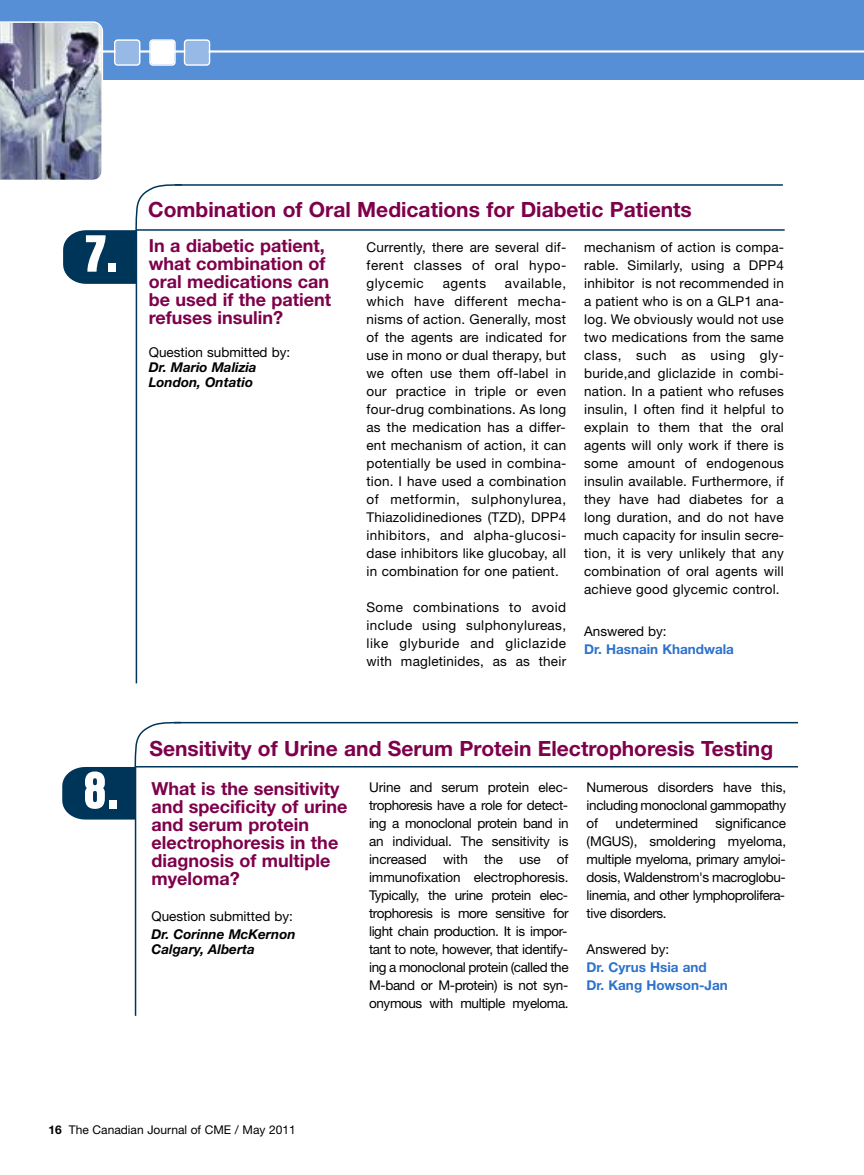
<style>
.page{position:relative;width:864px;height:1175px;background:#fff}
.page>*{position:absolute;margin:0;border:0;box-sizing:border-box;transform-origin:0 0}
.t1{font:700 condensed 54.45px "Aurora BT";color:#fff}
.t2{font:700 21px "Helvetica Neue";color:#7e004b}
.t3{font:700 18px/18px "Helvetica Neue";color:#7e004b}
.t4{font:13.5px/18px "Helvetica Neue";color:#000;text-align:justify}
.t5{font:italic 700 13.5px/15px "Helvetica Neue";color:#000}
.t6{font:700 13.5px/18px "Helvetica Neue";color:#2d72cc}
.t7{font:12px "Helvetica Neue";color:#000}
.s1{font-weight:700}
</style>
<div class="page">
<div style="left:0;top:0;width:864px;height:80px;background:#578fd6"></div>
<hr style="left:7px;top:50px;width:857px;height:3px;background:#fff">
<hr style="left:175px;top:184px;width:608px;height:2px;background:#00355a">
<hr style="left:136px;top:230px;width:1px;height:453px;background:#00355a">
<hr style="left:136px;top:229px;width:649px;height:2px;background:#00355a">
<svg style="left:0;top:21px;width:210px;height:263px"></svg>
<hr style="left:174px;top:722px;width:624px;height:1px;background:#00355a">
<hr style="left:135px;top:766px;width:1px;height:249px;background:#00355a">
<hr style="left:136px;top:766px;width:662px;height:1px;background:#00355a">
<svg style="left:62px;top:721px;width:120px;height:98px"></svg>
<h1 class="t1" style="left:86px;top:221px;width:33px">7.</h1>
<h2 class="t2" style="left:148px;top:202px;width:545px">Combination of Oral Medications for Diabetic Patients</h2>
<h3 class="t3" style="left:149px;top:238px;width:184px">In a diabetic patient, what combination of oral medications can be used if the patient refuses insulin?</h3>
<p class="t4" style="left:149px;top:345px;width:143px">Question submitted by:</p>
<p class="t5" style="left:149px;top:361px;width:109px">Dr. Mario Malizia<br>London, Ontatio</p>
<p class="t4" style="left:366px;top:240px;width:201px">Currently, there are several dif&shy;ferent classes of oral hypo&shy;glycemic</p>
<p class="t4" style="left:366px;top:276px;width:201px;text-indent:138px">available, which have different mecha&shy;nisms of action. Generally, most of the agents are indicated for use in mono or dual therapy, but we often use them off-label in our practice in triple or even four-drug combinations. As long as the medication has a differ&shy;ent mechanism of action, it can potentially be used in combina&shy;tion. I have used a combination of metformin, sulphonylurea, Thiazolidinediones (TZD), DPP4 inhibitors, and alpha-glucosi&shy;dase inhibitors like glucobay, all in combination for one patient.</p>
<p class="t4" style="left:366px;top:600px;width:201px">Some combinations to avoid include using sulphonylureas, like glyburide and gliclazide with magletinides, as as their</p>
<p class="t4" style="left:443px;top:276px;width:45px">agents</p>
<p class="t4" style="left:584px;top:240px;width:201px">mechanism of action is compa&shy;rable. Similarly, using a DPP4 inhibitor is not recommended in a patient who is on a GLP1 ana&shy;log. We obviously would not use two medications from the same class, such as using gly&shy;buride,and gliclazide in combi&shy;nation. In a patient who refuses insulin, I often find it helpful to explain to them that the oral agents will only work if there is some amount of endogenous insulin available. Furthermore, if they have had diabetes for a long duration, and do not have much capacity for insulin secre&shy;tion, it is very unlikely that any combination of oral agents will achieve good glycemic control.</p>
<p class="t4" style="left:584px;top:623px;width:84px">Answered by:</p>
<p class="t6" style="left:584px;top:641px;width:151px">Dr. Hasnain Khandwala</p>
<h2 class="t2" style="left:149px;top:741px;width:625px">Sensitivity of Urine and Serum Protein Electrophoresis Testing</h2>
<h1 class="t1" style="left:83px;top:757px;width:37px">8.</h1>
<h3 class="t3" style="left:152px;top:781px;width:197px">What is the sensitivity and specificity of urine and serum protein electrophoresis in the diagnosis of multiple myeloma?</h3>
<p class="t4" style="left:152px;top:908px;width:143px">Question submitted by:</p>
<p class="t5" style="left:152px;top:927px;width:146px;line-height:15.6px">Dr. Corinne McKernon<br>Calgary, Alberta</p>
<p class="t4" style="left:369px;top:780px;width:201px">Urine and serum protein elec&shy;trophoresis have a role for detect&shy;ing a monoclonal protein band in an individual. The sensitivity is increased with the use of immunofixation electrophoresis.<br>Typically, the urine protein elec&shy;trophoresis is more sensitive for light chain production. It is impor&shy;tant to note, however, that identify&shy;ing a monoclonal protein (called the M-band or M-protein) is not syn&shy;onymous with multiple myeloma.</p>
<p class="t4" style="left:587px;top:780px;width:201px">Numerous disorders have this, including monoclonal gammopathy of</p>
<p class="t4" style="left:587px;top:816px;width:201px;text-indent:129px">significance (MGUS), smoldering myeloma, multiple myeloma, primary amyloi&shy;dosis, Waldenstrom's macroglobu&shy;linemia, and other lymphoprolifera&shy;tive disorders.</p>
<p class="t4" style="left:587px;top:942px;width:84px">Answered by:</p>
<p class="t6" style="left:587px;top:959px;width:143px">Dr. Cyrus Hsia and<br>Dr. Kang Howson-Jan</p>
<p class="t4" style="left:616px;top:816px;width:84px">undetermined</p>
<p class="t7" style="left:48px;top:1125px;width:249px"><span class="s1">16</span> The Canadian Journal of CME / May 2011</p>
</div>
